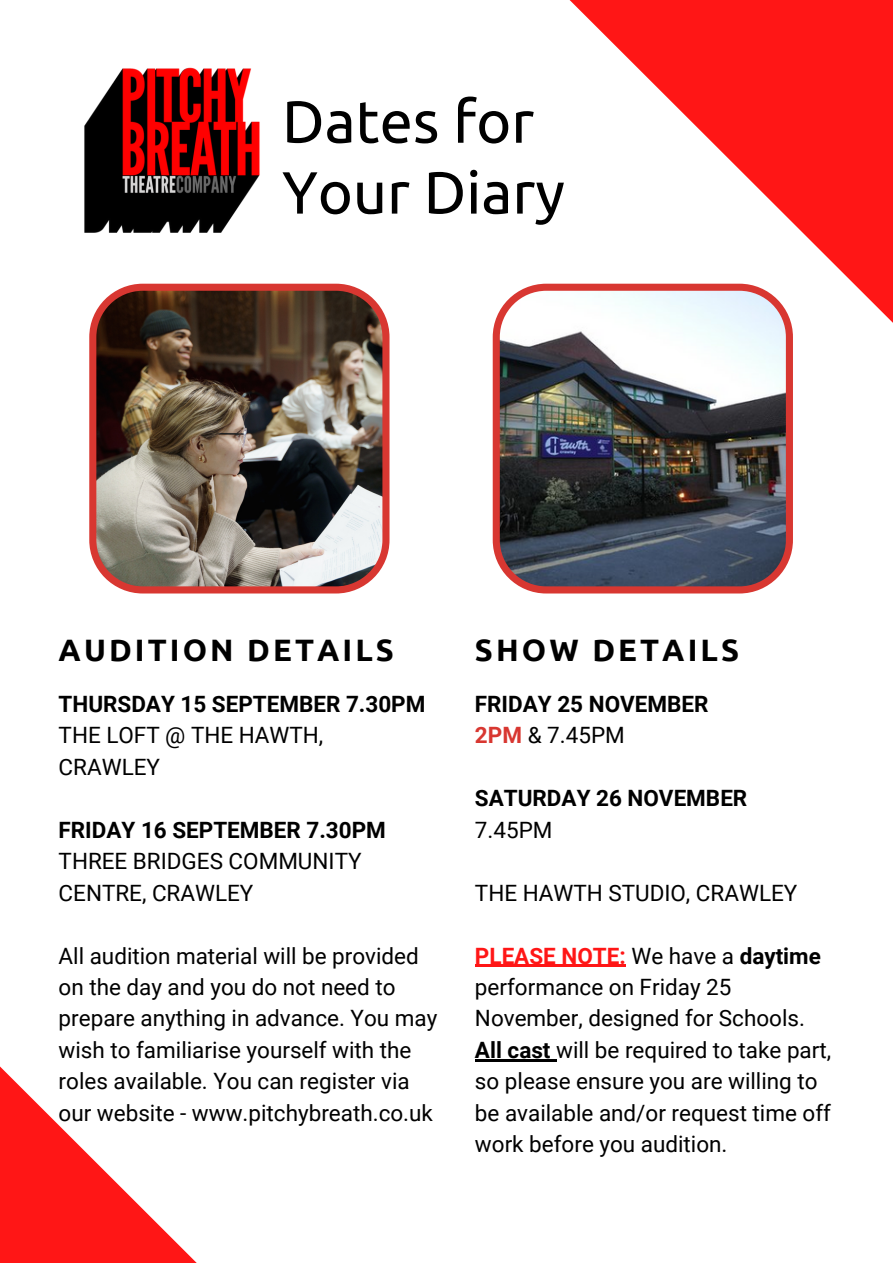
<style>
.page{position:relative;width:893px;height:1264px;background:#fff}
.page>*{position:absolute;margin:0;border:0;box-sizing:border-box;transform-origin:0 0}
.t1{font:59.55px/70.8px "Ubuntu";color:#000}
.t2{font:700 30.9px "Ubuntu";letter-spacing:.1em;color:#000}
.t3{font:22.5px/31.5px "Roboto";color:#000}
.t4{font:700 22.5px/31.5px "Roboto";color:#000}
.s1{color:#d83731}
.s2{font-weight:400}
.s3{font-weight:700;color:#ff1616}
.s4{font-weight:700}
</style>
<div class="page">
<svg style="left:541px;top:0;width:351px;height:348px"></svg>
<svg style="left:0;top:1066px;width:196px;height:196px"></svg>
<img style="left:84px;top:67px;width:176px;height:166px">
<img style="left:89px;top:284px;width:300px;height:309px">
<img style="left:492px;top:284px;width:300px;height:309px">
<hr style="left:475px;top:964px;width:150px;height:2px;background:#ff1616">
<hr style="left:475px;top:1059px;width:81px;height:2px;background:#000">
<h1 class="t1" style="left:282px;top:85px;width:284px">Dates for<br>Your Diary</h1>
<h2 class="t2" style="left:59px;top:632px;width:337px">AUDITION DETAILS</h2>
<p class="t4" style="left:59px;top:688px;width:368px">THURSDAY 15 SEPTEMBER 7.30PM</p>
<p class="t3" style="left:59px;top:719px;width:266px">THE LOFT @ THE HAWTH,<br>CRAWLEY</p>
<p class="t4" style="left:59px;top:814px;width:329px">FRIDAY 16 SEPTEMBER 7.30PM</p>
<p class="t3" style="left:59px;top:845px;width:304px">THREE BRIDGES COMMUNITY<br>CENTRE, CRAWLEY</p>
<p class="t3" style="left:59px;top:940px;width:380px">All audition material will be provided on the day and you do not need to prepare anything in advance. You may wish to familiarise yourself with the roles available. You can register via our website - www.pitchybreath.co.uk</p>
<h2 class="t2" style="left:475px;top:632px;width:265px">SHOW DETAILS</h2>
<p class="t4" style="left:475px;top:688px;width:235px">FRIDAY 25 NOVEMBER<br><span class="s1">2PM</span> <span class="s2">&amp; 7.45PM</span></p>
<p class="t4" style="left:475px;top:782px;width:274px">SATURDAY 26 NOVEMBER</p>
<p class="t3" style="left:475px;top:814px;width:79px">7.45PM</p>
<p class="t3" style="left:475px;top:877px;width:324px">THE HAWTH STUDIO, CRAWLEY</p>
<p class="t3" style="left:475px;top:940px;width:357px"><span class="s3">PLEASE NOTE:</span> We have a <span class="s4">daytime </span>performance on Friday 25<br>November, designed for Schools.<br><span class="s4">All cast</span> will be required to take part, so please ensure you are willing to be available and/or request time off work before you audition.</p>
</div>
